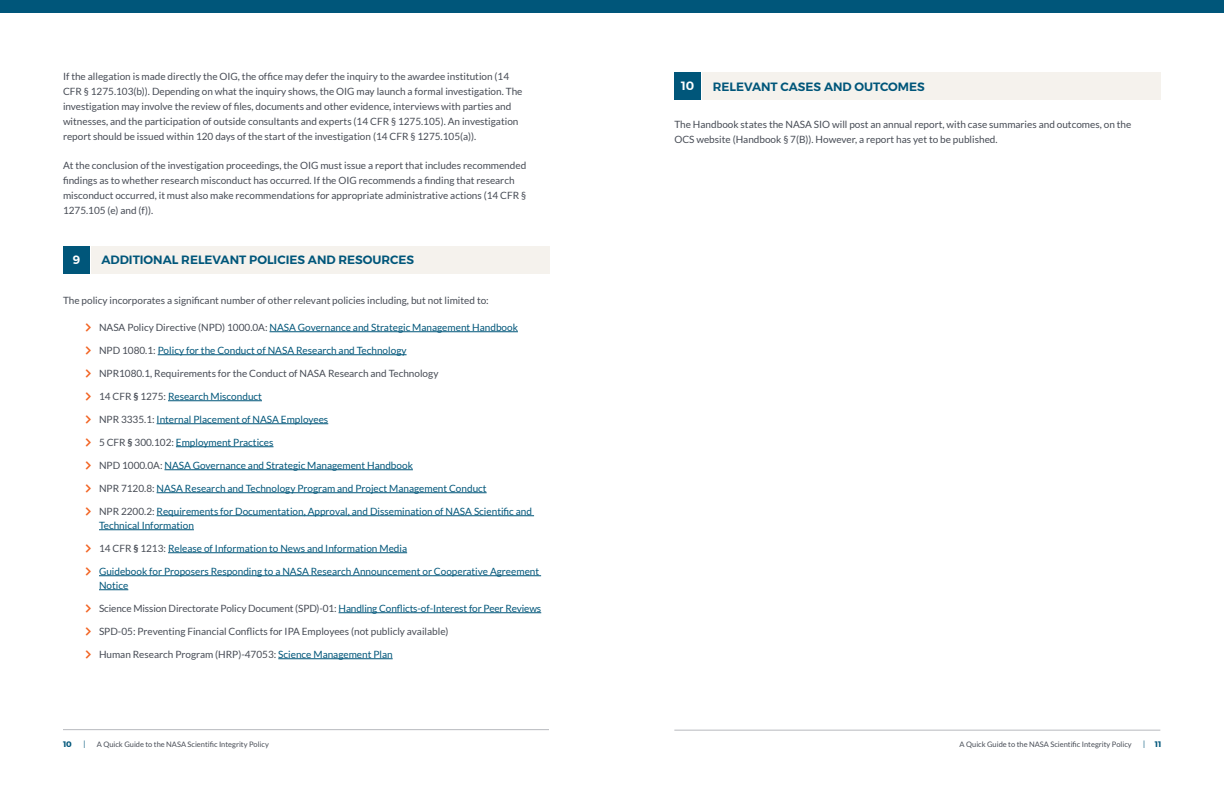
<style>
.page{position:relative;width:1224px;height:792px;background:#fff}
.page>*{position:absolute;margin:0;border:0;box-sizing:border-box;transform-origin:0 0}
.t1{font:600 12px "Montserrat";color:#00567a}
.t2{font:600 12px "Montserrat";color:#fff}
.t3{font:10px/15px "Lato";color:#474c55}
.t4{font:10px/14px "Lato";color:#00567a}
.t5{font:700 8px "Montserrat";color:#00567a}
.t6{font:300 8px "Montserrat";color:#00567a}
.t7{font:7.5px "Lato";color:#474c55}
.s1{color:#474c55}
.s2{font-weight:700;color:#474c55}
.s3{color:#00567a}
.s4{font-weight:300}
</style>
<div class="page">
<hr style="left:63px;top:729px;width:486px;height:1px;background:#b7b9be">
<hr style="left:674px;top:730px;width:486px;height:1px;background:#b7b9be">
<div style="left:0;top:0;width:620px;height:13px;background:#00567a"></div>
<div style="left:612px;top:0;width:612px;height:13px;background:#00567a"></div>
<div style="left:702px;top:72px;width:459px;height:28px;background:#f5f2ed"></div>
<div style="left:674px;top:72px;width:27px;height:28px;background:#00567a"></div>
<hr style="left:270px;top:331px;width:248px;height:1px;background:#00567a">
<hr style="left:158px;top:354px;width:249px;height:1px;background:#00567a">
<hr style="left:168px;top:400px;width:94px;height:1px;background:#00567a">
<hr style="left:157px;top:423px;width:171px;height:1px;background:#00567a">
<hr style="left:176px;top:446px;width:98px;height:1px;background:#00567a">
<hr style="left:164px;top:469px;width:249px;height:1px;background:#00567a">
<hr style="left:157px;top:492px;width:330px;height:1px;background:#00567a">
<hr style="left:157px;top:515px;width:377px;height:1px;background:#00567a">
<hr style="left:99px;top:529px;width:95px;height:1px;background:#00567a">
<hr style="left:168px;top:552px;width:239px;height:1px;background:#00567a">
<hr style="left:99px;top:575px;width:442px;height:1px;background:#00567a">
<svg style="left:99px;top:589px;width:29px;height:1px"></svg>
<hr style="left:339px;top:612px;width:202px;height:1px;background:#00567a">
<hr style="left:278px;top:658px;width:115px;height:1px;background:#00567a">
<div style="left:91px;top:246px;width:459px;height:28px;background:#f5f2ed"></div>
<div style="left:63px;top:246px;width:27px;height:28px;background:#00567a"></div>
<p class="t3" style="left:63px;top:69px;width:461px">If the allegation is made directly the OIG, the office may defer the inquiry to the awardee institution (14<br>CFR § 1275.103(b)). Depending on what the inquiry shows, the OIG may launch a formal investigation. The investigation may involve the review of files, documents and other evidence, interviews with parties and witnesses, and the participation of outside consultants and experts (14 CFR § 1275.105). An investigation report should be issued within 120 days of the start of the investigation (14 CFR § 1275.105(a)).</p>
<p class="t3" style="left:63px;top:157px;width:465px">At the conclusion of the investigation proceedings, the OIG must issue a report that includes recommended findings as to whether research misconduct has occurred. If the OIG recommends a finding that research misconduct occurred, it must also make recommendations for appropriate administrative actions (14 CFR § 1275.105 (e) and (f)).</p>
<p class="t2" style="left:73px;top:250px;width:9px">9</p>
<p class="t1" style="left:101px;top:251px;width:314px">ADDITIONAL RELEVANT POLICIES AND RESOURCES</p>
<p class="t3" style="left:63px;top:292px;width:427px">The policy incorporates a significant number of other relevant policies including, but not limited to:</p>
<p class="t4" style="left:99px;top:320px;width:420px"><span class="s1">NASA Policy Directive (NPD) 1000.0A:</span> NASA Governance and Strategic Management Handbook</p>
<p class="t4" style="left:99px;top:343px;width:309px"><span class="s1">NPD 1080.1:</span> Policy for the Conduct of NASA Research and Technology</p>
<p class="t3" style="left:99px;top:366px;width:341px">NPR1080.1, Requirements for the Conduct of NASA Research and Technology</p>
<p class="t4" style="left:99px;top:389px;width:164px"><span class="s1">14 CFR</span> <span class="s2">§</span> <span class="s1">1275:</span> Research Misconduct</p>
<p class="t4" style="left:99px;top:412px;width:231px"><span class="s1">NPR 3335.1:</span> Internal Placement of NASA Employees</p>
<p class="t4" style="left:99px;top:435px;width:176px"><span class="s1">5 CFR</span> <span class="s2">§</span> <span class="s1">300.102:</span> Employment Practices</p>
<p class="t4" style="left:99px;top:458px;width:315px"><span class="s1">NPD 1000.0A:</span> NASA Governance and Strategic Management Handbook</p>
<p class="t4" style="left:99px;top:481px;width:389px"><span class="s1">NPR 7120.8:</span> NASA Research and Technology Program and Project Management Conduct</p>
<p class="t4" style="left:99px;top:504px;width:435px"><span class="s1">NPR 2200.2:</span> Requirements for Documentation, Approval, and Dissemination of NASA Scientific and<br>Technical Information</p>
<p class="t4" style="left:99px;top:541px;width:310px"><span class="s1">14 CFR</span> <span class="s2">§</span> <span class="s1">1213:</span> Release of Information to News and Information Media</p>
<p class="t4" style="left:99px;top:564px;width:442px">Guidebook for Proposers Responding to a NASA Research Announcement or Cooperative Agreement<br>Notice</p>
<p class="t3" style="left:99px;top:601px;width:444px">Science Mission Directorate Policy Document (SPD)-01: <span class="s3">Handling Conflicts-of-Interest for Peer Reviews</span></p>
<p class="t3" style="left:99px;top:624px;width:351px">SPD-05: Preventing Financial Conflicts for IPA Employees (not publicly available)</p>
<p class="t3" style="left:99px;top:647px;width:295px">Human Research Program (HRP)-47053: <span class="s3">Science Management Plan</span></p>
<p class="t2" style="left:681px;top:76px;width:15px">10</p>
<p class="t1" style="left:713px;top:77px;width:214px">RELEVANT CASES AND OUTCOMES</p>
<p class="t3" style="left:674px;top:117px;width:459px">The Handbook states the NASA SIO will post an annual report, with case summaries and outcomes, on the<br>OCS website (Handbook § 7(B)). However, a report has yet to be published.</p>
<p class="t5" style="left:63px;top:740px;width:10px">10</p>
<p class="t6" style="left:83px;top:740px;width:3px">|</p>
<p class="t7" style="left:97px;top:741px;width:174px">A Quick Guide to the NASA Scientific Integrity Policy</p>
<p class="t7" style="left:960px;top:741px;width:174px">A Quick Guide to the NASA Scientific Integrity Policy</p>
<p class="t5" style="left:1143px;top:740px;width:20px"><span class="s4">|</span> 11</p>
</div>
